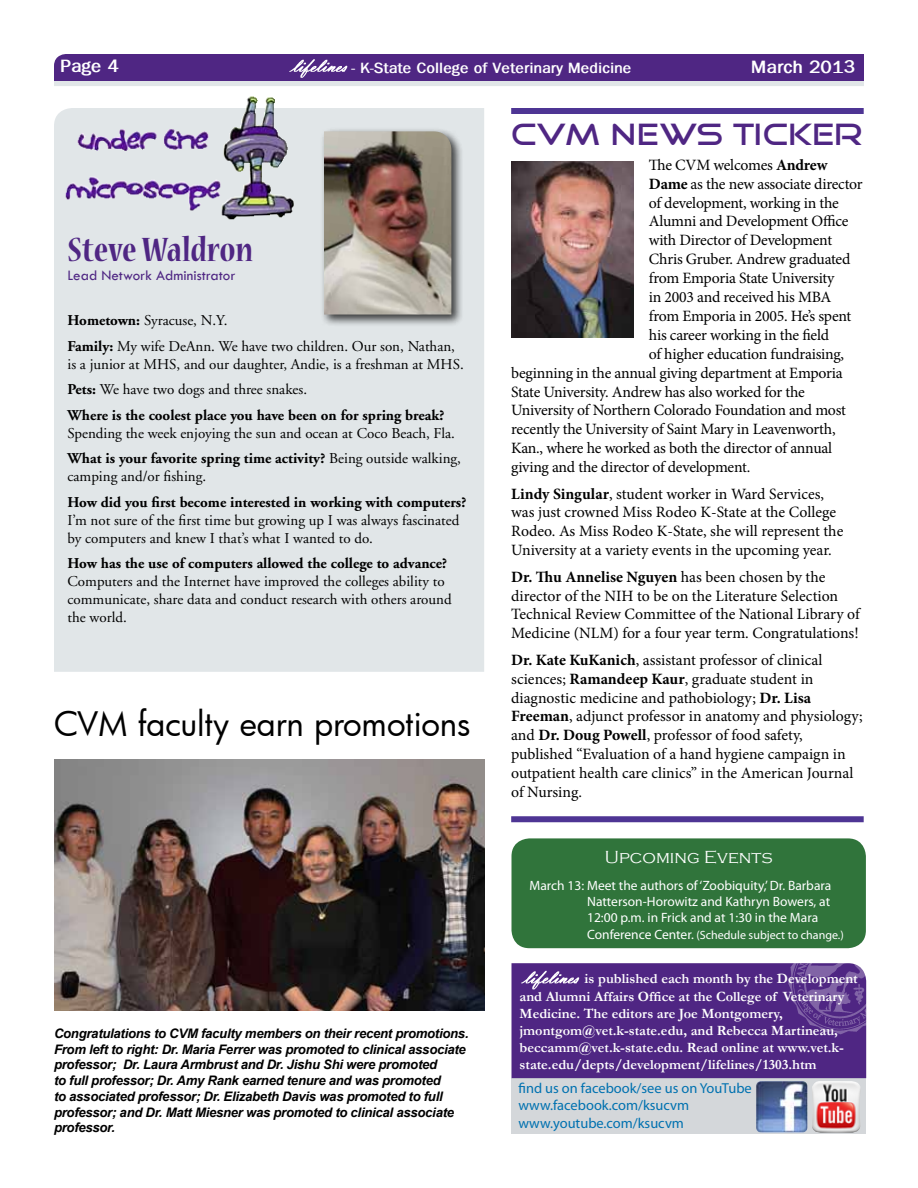
<style>
.page{position:relative;width:918px;height:1188px;background:#fff}
.page>*{position:absolute;margin:0;border:0;box-sizing:border-box;transform-origin:0 0}
.t1{font:700 condensed 37.5px "Nueva Std";color:#4f2683}
.t2{font:33px "Futura";color:#000}
.t3{font:31.05px "Good Times";color:#4f2683}
.t4{font:700 18px "Franklin Gothic";color:#fff}
.t5{font:300 18px "Copperplate Gothic";color:#fff}
.t6{font:15.75px/18.9px "Minion Pro";letter-spacing:-.01em;color:#000}
.t7{font:15px/25.5px "Adobe Garamond";color:#000}
.t8{font:700 15px "Adobe Garamond";color:#000}
.t9{font:700 15px "Franklin Gothic";color:#fff}
.t10{font:15px "Tw Cen";color:#4f2683}
.t11{font:14.4px/17.2px "Myriad Pro";color:#0071b0}
.t12{font:700 14.25px/17.1px "Garamond";color:#fff}
.t13{font:13.5px/16.2px "Myriad Pro";color:#fff;text-align:justify}
.t14{font:italic 700 13.2px/15.8px "Arial";letter-spacing:-.02em;color:#000}
.t15{font:12px "Myriad Pro";color:#fff}
.s1{font-family:"Vladimir Script";font-weight:400;font-size:22.5px;color:#4f2683}
.s2{font-weight:700}
.s3{font-size:13.5px}
.s4{font-family:"Vladimir Script";font-weight:400;font-size:18px;color:#4f2683}
</style>
<div class="page">
<div style="left:512px;top:963px;width:354px;height:115px;background:#4f2683"></div>
<div style="left:54px;top:108px;width:430px;height:564px;background:#e1e6e8"></div>
<div style="left:54px;top:80px;width:810px;height:6px;background:#e1e6e8"></div>
<div style="left:54px;top:54px;width:810px;height:27px;background:#4f2683"></div>
<img style="left:164px;top:96px;width:130px;height:123px">
<div style="left:320px;top:127px;width:144px;height:200px;background:#000;opacity:.75"></div>
<img style="left:324px;top:131px;width:127px;height:184px">
<div style="left:512px;top:1078px;width:354px;height:56px;background:#d4d7da"></div>
<img style="left:812px;top:1081px;width:48px;height:52px">
<img style="left:788px;top:948px;width:51px;height:57px">
<div style="left:512px;top:838px;width:354px;height:110px;background:#30743b;border-radius:18px"></div>
<img style="left:524px;top:971px;width:21px;height:12px">
<img style="left:292px;top:59px;width:22px;height:12px">
<img style="left:54px;top:760px;width:430px;height:250px">
<img style="left:756px;top:1081px;width:52px;height:52px">
<div style="left:511px;top:108px;width:353px;height:6px;background:#4e3594"></div>
<div style="left:511px;top:816px;width:353px;height:6px;background:#4e3594"></div>
<img style="left:511px;top:161px;width:123px;height:176px">
<p class="t4" style="left:60px;top:56px;width:60px">Page 4</p>
<p class="t9" style="left:287px;top:59px;width:346px"><span class="s1">lifelines</span> - K-State College of Veterinary Medicine</p>
<p class="t4" style="left:751px;top:57px;width:105px">March 2013</p>
<h1 class="t1" style="left:68px;top:232px;width:187px">Steve Waldron</h1>
<p class="t10" style="left:68px;top:266px;width:169px">Lead Network Administrator</p>
<p class="t7" style="left:68px;top:308px;width:389px"><span class="s2">Hometown:</span> Syracuse, N.Y.<br><span class="s2">Family:</span> My wife DeAnn. We have two children. Our son, Nathan,</p>
<p class="t7" style="left:68px;top:352px;width:398px">is a junior at MHS, and our daughter, Andie, is a freshman at MHS.<br><span class="s2">Pets:</span> We have two dogs and three snakes.<br><span class="s2">Where is the coolest place you have been on for spring break?</span></p>
<p class="t7" style="left:68px;top:421px;width:395px">Spending the week enjoying the sun and ocean at Coco Beach, Fla.<br><span class="s2">What is your favorite spring time activity?</span> Being outside walking,</p>
<p class="t7" style="left:68px;top:464px;width:140px">camping and/or fishing.</p>
<p class="t8" style="left:68px;top:494px;width:400px">How did you first become interested in working with computers?</p>
<p class="t7" style="left:68px;top:512px;width:393px;line-height:18px">I’m not sure of the first time but growing up I was always fascinated by computers and knew I that’s what I wanted to do.</p>
<p class="t8" style="left:68px;top:556px;width:381px">How has the use of computers allowed the college to advance?</p>
<p class="t7" style="left:68px;top:573px;width:386px;line-height:18px">Computers and the Internet have improved the colleges ability to communicate, share data and conduct research with others around the world.</p>
<h2 class="t2" style="left:54px;top:701px;width:418px">CVM faculty earn promotions</h2>
<p class="t14" style="left:54px;top:1026px;width:416px">Congratulations to CVM faculty members on their recent promotions.<br>From left to right: Dr. Maria Ferrer was promoted to clinical associate professor; Dr. Laura Armbrust and Dr. Jishu Shi were promoted<br>to full professor; Dr. Amy Rank earned tenure and was promoted<br>to associated professor; Dr. Elizabeth Davis was promoted to full professor; and Dr. Matt Miesner was promoted to clinical associate professor.</p>
<h3 class="t3" style="left:511px;top:120px;width:353px">CVM NEWS TICKER</h3>
<p class="t6" style="left:649px;top:155px;width:180px">The CVM welcomes <span class="s2">Andrew</span></p>
<p class="t6" style="left:649px;top:174px;width:215px"><span class="s2">Dame</span> as the new associate director</p>
<p class="t6" style="left:649px;top:193px;width:192px">of development, working in the</p>
<p class="t6" style="left:649px;top:212px;width:201px">Alumni and Development Office</p>
<p class="t6" style="left:649px;top:231px;width:185px">with Director of Development</p>
<p class="t6" style="left:649px;top:250px;width:203px">Chris Gruber. Andrew graduated</p>
<p class="t6" style="left:649px;top:269px;width:187px">from Emporia State University</p>
<p class="t6" style="left:649px;top:288px;width:184px">in 2003 and received his MBA</p>
<p class="t6" style="left:649px;top:307px;width:204px">from Emporia in 2005. He’s spent</p>
<p class="t6" style="left:649px;top:325px;width:182px">his career working in the field</p>
<p class="t6" style="left:649px;top:344px;width:197px">of higher education fundraising,</p>
<p class="t6" style="left:511px;top:363px;width:333px">beginning in the annual giving department at Emporia</p>
<p class="t6" style="left:511px;top:382px;width:295px">State University. Andrew has also worked for the</p>
<p class="t6" style="left:511px;top:401px;width:336px">University of Northern Colorado Foundation and most</p>
<p class="t6" style="left:511px;top:420px;width:326px">recently the University of Saint Mary in Leavenworth,</p>
<p class="t6" style="left:511px;top:439px;width:323px">Kan., where he worked as both the director of annual</p>
<p class="t6" style="left:511px;top:458px;width:241px">giving and the director of development.</p>
<p class="t6" style="left:511px;top:484px;width:334px"><span class="s2">Lindy Singular</span>, student worker in Ward Services, was just crowned Miss Rodeo K-State at the College Rodeo. As Miss Rodeo K-State, she will represent the University at a variety events in the upcoming year.</p>
<p class="t6" style="left:511px;top:567px;width:350px"><span class="s2">Dr. Thu Annelise Nguyen</span> has been chosen by the director of the NIH to be on the Literature Selection Technical Review Committee of the National Library of Medicine (NLM) for a four year term. Congratulations!</p>
<p class="t6" style="left:511px;top:650px;width:353px"><span class="s2">Dr. Kate KuKanich</span>, assistant professor of clinical sciences; <span class="s2">Ramandeep Kaur</span>, graduate student in diagnostic medicine and pathobiology; <span class="s2">Dr. Lisa Freeman</span>, adjunct professor in anatomy and physiology; and <span class="s2">Dr. Doug Powell</span>, professor of food safety, published “Evaluation of a hand hygiene campaign in outpatient health care clinics” in the American Journal of Nursing.</p>
<p class="t5" style="left:605px;top:847px;width:169px">Upcoming Events</p>
<p class="t13" style="left:587px;top:878px;width:246px;text-indent:-58px">March 13: Meet the authors of ‘Zoobiquity,’ Dr. Barbara Natterson-Horowitz and Kathryn Bowers, at 12:00 p.m. in Frick and at 1:30 in the Mara</p>
<p class="t15" style="left:587px;top:928px;width:258px"><span class="s3">Conference Center.</span> (Schedule subject to change.)</p>
<p class="t12" style="left:520px;top:970px;width:340px"><span class="s4">lifelines</span> is published each month by the Development and Alumni Affairs Office at the College of Veterinary Medicine. The editors are Joe Montgomery, jmontgom@vet.k-state.edu, and Rebecca Martineau, beccamm@vet.k-state.edu. Read online at www.vet.k&shy;state.edu/depts/development/lifelines/1303.htm</p>
<p class="t11" style="left:518px;top:1080px;width:235px">find us on facebook/see us on YouTube www.facebook.com/ksucvm www.youtube.com/ksucvm</p>
</div>
